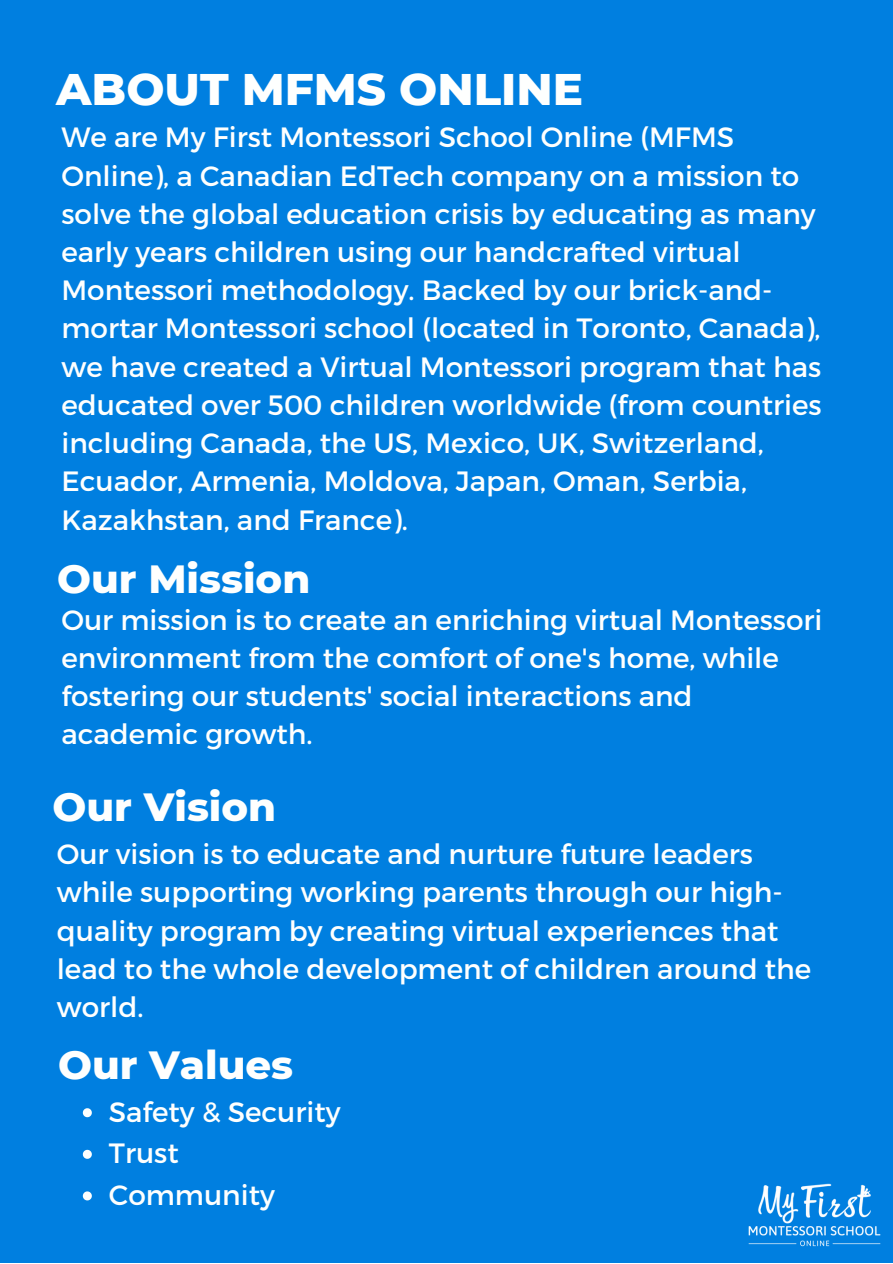
<style>
.page{position:relative;width:893px;height:1264px;background:#fff}
.page>*{position:absolute;margin:0;border:0;box-sizing:border-box;transform-origin:0 0}
.t1{font:800 45.15px "Montserrat";color:#fefffe}
.t2{font:800 40.05px "Montserrat";color:#fefffe}
.t3{font:27.9px/38.2px "Montserrat";color:#fefffe}
</style>
<div class="page">
<div style="left:0;top:0;width:892px;height:1262px;background:#007fe0"></div>
<svg style="left:83px;top:1108px;width:9px;height:9px"></svg>
<svg style="left:83px;top:1149px;width:9px;height:9px"></svg>
<svg style="left:83px;top:1191px;width:9px;height:9px"></svg>
<img style="left:748px;top:1183px;width:133px;height:64px">
<h1 class="t1" style="left:56px;top:61px;width:528px">ABOUT MFMS ONLINE</h1>
<p class="t3" style="left:61px;top:117px;width:761px">We are My First Montessori School Online (MFMS Online), a Canadian EdTech company on a mission to solve the global education crisis by educating as many early years children using our handcrafted virtual Montessori methodology. Backed by our brick-and&shy;mortar Montessori school (located in Toronto, Canada), we have created a Virtual Montessori program that has educated over 500 children worldwide (from countries including Canada, the US, Mexico, UK, Switzerland, Ecuador, Armenia, Moldova, Japan, Oman, Serbia, Kazakhstan, and France).</p>
<h2 class="t2" style="left:57px;top:554px;width:254px">Our Mission</h2>
<p class="t3" style="left:61px;top:599px;width:762px">Our mission is to create an enriching virtual Montessori environment from the comfort of one's home, while fostering our students' social interactions and academic growth.</p>
<h2 class="t2" style="left:53px;top:782px;width:225px">Our Vision</h2>
<p class="t3" style="left:57px;top:833px;width:756px">Our vision is to educate and nurture future leaders while supporting working parents through our high&shy;quality program by creating virtual experiences that lead to the whole development of children around the world.</p>
<h2 class="t2" style="left:58px;top:1040px;width:236px">Our Values</h2>
<p class="t3" style="left:109px;top:1089px;width:233px;line-height:41.5px">Safety &amp; Security<br>Trust<br>Community</p>
</div>
